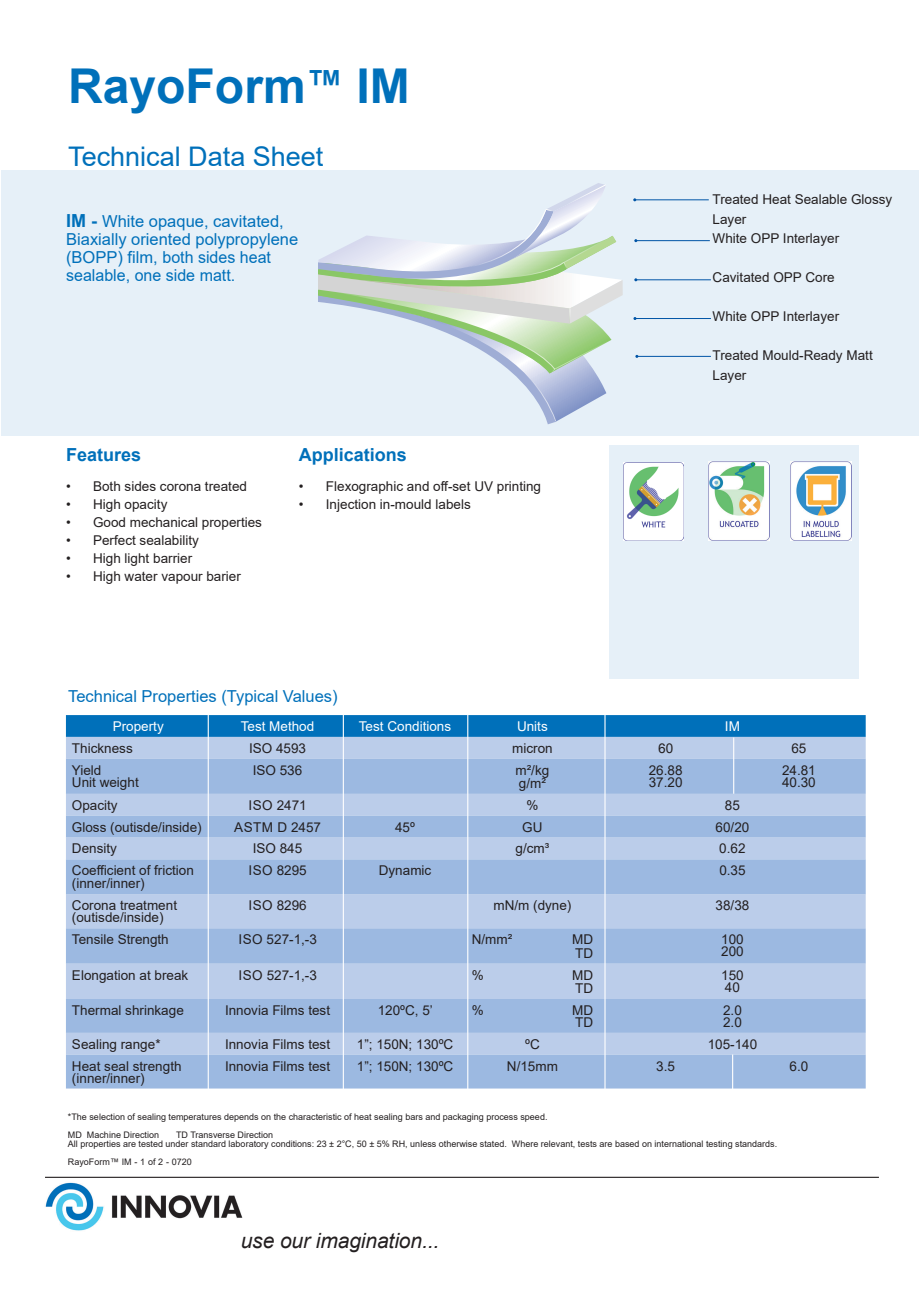
<style>
.page{position:relative;width:919px;height:1289px;background:#fff}
.page>*{position:absolute;margin:0;border:0;box-sizing:border-box;transform-origin:0 0}
.t1{font:700 48px "Arial";color:#0070ba}
.t2{font:27px "Arial";color:#0070ba}
.t3{font:italic 21px "Arial";letter-spacing:-.005em;color:#231f20}
.t4{font:700 18px "Arial";color:#0070ba}
.t5{font:16.5px/18px "Arial";color:#0070ba}
.t6{font:13.5px/12px "Arial";color:#231f20}
.t7{font:13.5px "Arial";color:#fff}
.t8{font:9px/18px "Arial";color:#231f20}
.s1{font-size:37.5px}
.s2{font-weight:700;font-size:18px}
</style>
<div class="page">
<div style="left:1px;top:171px;width:917px;height:265px;background:#e6f0f8"></div>
<hr style="left:45px;top:1176px;width:833px;height:1px;background:#231f20">
<img style="left:45px;top:1182px;width:198px;height:49px">
<svg style="left:66px;top:715px;width:799px;height:22px;background:#0271ba"></svg>
<div style="left:66px;top:737px;width:799px;height:21px;background:#bbcdea"></div>
<svg style="left:66px;top:758px;width:799px;height:330px;background:#a9c1e4"></svg>
<hr style="left:208px;top:714px;width:1px;height:379px;background:#fff">
<hr style="left:343px;top:714px;width:1px;height:386px;background:#fff">
<hr style="left:467px;top:712px;width:1px;height:381px;background:#fff">
<hr style="left:604px;top:712px;width:1px;height:381px;background:#fff">
<svg style="left:318px;top:183px;width:304px;height:241px"></svg>
<hr style="left:634px;top:199px;width:74px;height:1px;background:#0054a6">
<hr style="left:635px;top:279px;width:75px;height:1px;background:#0054a6">
<hr style="left:635px;top:318px;width:75px;height:1px;background:#0054a6">
<hr style="left:635px;top:240px;width:74px;height:1px;background:#0054a6">
<hr style="left:636px;top:356px;width:74px;height:1px;background:#0054a6">
<div style="left:608px;top:445px;width:250px;height:233px;background:#e6f0f8"></div>
<img style="left:623px;top:462px;width:61px;height:78px">
<img style="left:708px;top:461px;width:61px;height:79px">
<hr style="left:733px;top:737px;width:1px;height:56px;background:#fff">
<hr style="left:732px;top:1054px;width:1px;height:47px;background:#fff">
<img style="left:790px;top:461px;width:61px;height:79px">
<h1 class="t1" style="left:68px;top:52px;width:343px">RayoForm<span class="s1">™</span> IM</h1>
<h2 class="t2" style="left:68px;top:137px;width:257px">Technical Data Sheet</h2>
<p class="t5" style="left:66px;top:212px;width:234px"><span class="s2">IM -</span> White opaque, cavitated,<br>Biaxially oriented polypropylene (BOPP) film, both sides heat sealable, one side matt.</p>
<h3 class="t4" style="left:66px;top:442px;width:77px">Features</h3>
<p class="t6" style="left:66px;top:480px;width:182px">• Both sides corona treated</p>
<p class="t6" style="left:66px;top:498px;width:103px">• High opacity</p>
<p class="t6" style="left:66px;top:516px;width:197px">• Good mechanical properties</p>
<p class="t6" style="left:66px;top:534px;width:134px">• Perfect sealability</p>
<p class="t6" style="left:66px;top:552px;width:128px">• High light barrier</p>
<p class="t6" style="left:66px;top:570px;width:176px">• High water vapour barier</p>
<h3 class="t4" style="left:299px;top:442px;width:110px">Applications</h3>
<p class="t6" style="left:299px;top:480px;width:244px">• Flexographic and off-set UV printing</p>
<p class="t6" style="left:299px;top:498px;width:173px">• Injection in-mould labels</p>
<p class="t6" style="left:712px;top:189px;width:181px;line-height:19.5px">Treated Heat Sealable Glossy<br>Layer<br>White OPP Interlayer</p>
<p class="t6" style="left:712px;top:271px;width:124px">Cavitated OPP Core</p>
<p class="t6" style="left:712px;top:310px;width:128px">White OPP Interlayer</p>
<p class="t6" style="left:712px;top:345px;width:162px;line-height:19.5px">Treated Mould-Ready Matt<br>Layer</p>
<p class="t5" style="left:68px;top:687px;width:271px">Technical Properties (Typical Values)</p>
<p class="t7" style="left:113px;top:717px;width:53px">Property</p>
<p class="t7" style="left:241px;top:717px;width:75px">Test Method</p>
<p class="t7" style="left:359px;top:717px;width:94px">Test Conditions</p>
<p class="t7" style="left:517px;top:717px;width:32px">Units</p>
<p class="t7" style="left:725px;top:717px;width:16px">IM</p>
<p class="t6" style="left:72px;top:742px;width:62px">Thickness</p>
<p class="t6" style="left:249px;top:742px;width:59px">ISO 4593</p>
<p class="t6" style="left:512px;top:742px;width:42px">micron</p>
<p class="t6" style="left:658px;top:742px;width:17px">60</p>
<p class="t6" style="left:791px;top:742px;width:17px">65</p>
<p class="t6" style="left:72px;top:763px;width:68px">Yield<br>Unit weight</p>
<p class="t6" style="left:253px;top:763px;width:51px">ISO 536</p>
<p class="t6" style="left:515px;top:763px;width:35px;line-height:13.2px">m2/kg g/m2</p>
<p class="t6" style="left:648px;top:763px;width:35px">26.88<br>37.20</p>
<p class="t6" style="left:782px;top:763px;width:35px">24.81<br>40.30</p>
<p class="t6" style="left:72px;top:798px;width:47px">Opacity</p>
<p class="t6" style="left:248px;top:798px;width:60px">ISO 2471</p>
<p class="t6" style="left:526px;top:798px;width:14px">%</p>
<p class="t6" style="left:724px;top:798px;width:17px">85</p>
<p class="t6" style="left:72px;top:820px;width:131px">Gloss (outisde/inside)</p>
<p class="t6" style="left:234px;top:820px;width:88px">ASTM D 2457</p>
<p class="t6" style="left:395px;top:820px;width:21px">45º</p>
<p class="t6" style="left:522px;top:820px;width:22px">GU</p>
<p class="t6" style="left:715px;top:820px;width:35px">60/20</p>
<p class="t6" style="left:72px;top:842px;width:47px">Density</p>
<p class="t6" style="left:253px;top:842px;width:51px">ISO 845</p>
<p class="t6" style="left:515px;top:842px;width:35px">g/cm3</p>
<p class="t6" style="left:719px;top:842px;width:28px">0.62</p>
<p class="t6" style="left:72px;top:863px;width:123px;line-height:13.2px">Coefficient of friction (inner/inner)</p>
<p class="t6" style="left:248px;top:864px;width:60px">ISO 8295</p>
<p class="t6" style="left:379px;top:864px;width:54px">Dynamic</p>
<p class="t6" style="left:719px;top:864px;width:28px">0.35</p>
<p class="t6" style="left:72px;top:899px;width:107px">Corona treatment (outisde/inside)</p>
<p class="t6" style="left:248px;top:899px;width:60px">ISO 8296</p>
<p class="t6" style="left:493px;top:899px;width:80px">mN/m (dyne)</p>
<p class="t6" style="left:715px;top:899px;width:35px">38/38</p>
<p class="t6" style="left:72px;top:933px;width:98px">Tensile Strength</p>
<p class="t6" style="left:238px;top:933px;width:80px">ISO 527-1,-3</p>
<p class="t6" style="left:471px;top:933px;width:42px">N/mm2</p>
<p class="t6" style="left:572px;top:932px;width:22px;line-height:13.5px">MD<br>TD</p>
<p class="t6" style="left:721px;top:933px;width:24px">100<br>200</p>
<p class="t6" style="left:72px;top:968px;width:118px">Elongation at break</p>
<p class="t6" style="left:238px;top:968px;width:80px">ISO 527-1,-3</p>
<p class="t6" style="left:471px;top:968px;width:14px">%</p>
<p class="t6" style="left:572px;top:967px;width:22px;line-height:13.5px">MD<br>TD</p>
<p class="t6" style="left:721px;top:968px;width:24px">150<br>40</p>
<p class="t6" style="left:72px;top:1004px;width:113px">Thermal shrinkage</p>
<p class="t6" style="left:225px;top:1004px;width:107px">Innovia Films test</p>
<p class="t6" style="left:378px;top:1004px;width:57px">120ºC, 5’</p>
<p class="t6" style="left:471px;top:1004px;width:14px">%</p>
<p class="t6" style="left:572px;top:1004px;width:22px">MD<br>TD</p>
<p class="t6" style="left:723px;top:1004px;width:20px">2.0<br>2.0</p>
<p class="t6" style="left:72px;top:1037px;width:90px">Sealing range*</p>
<p class="t6" style="left:225px;top:1037px;width:107px">Innovia Films test</p>
<p class="t6" style="left:357px;top:1037px;width:98px">1”; 150N; 130ºC</p>
<p class="t6" style="left:525px;top:1037px;width:16px">ºC</p>
<p class="t6" style="left:707px;top:1037px;width:51px">105-140</p>
<p class="t6" style="left:72px;top:1059px;width:111px">Heat seal strength (inner/inner)</p>
<p class="t6" style="left:225px;top:1059px;width:107px">Innovia Films test</p>
<p class="t6" style="left:357px;top:1059px;width:98px">1”; 150N; 130ºC</p>
<p class="t6" style="left:507px;top:1059px;width:53px">N/15mm</p>
<p class="t6" style="left:656px;top:1059px;width:20px">3.5</p>
<p class="t6" style="left:789px;top:1059px;width:20px">6.0</p>
<p class="t8" style="left:68px;top:1108px;width:481px">*The selection of sealing temperatures depends on the characteristic of heat sealing bars and packaging process speed.<br>MD Machine Direction</p>
<p class="t8" style="left:68px;top:1130px;width:710px;line-height:9px;text-indent:108px">TD Transverse Direction<br>All properties are tested under standard laboratory conditions: 23 ± 2°C, 50 ± 5% RH, unless otherwise stated. Where relevant, tests are based on international testing standards.</p>
<p class="t8" style="left:68px;top:1153px;width:125px">RayoForm™ IM - 1 of 2 - 0720</p>
<h3 class="t3" style="left:241px;top:1227px;width:200px">use our imagination...</h3>
</div>
